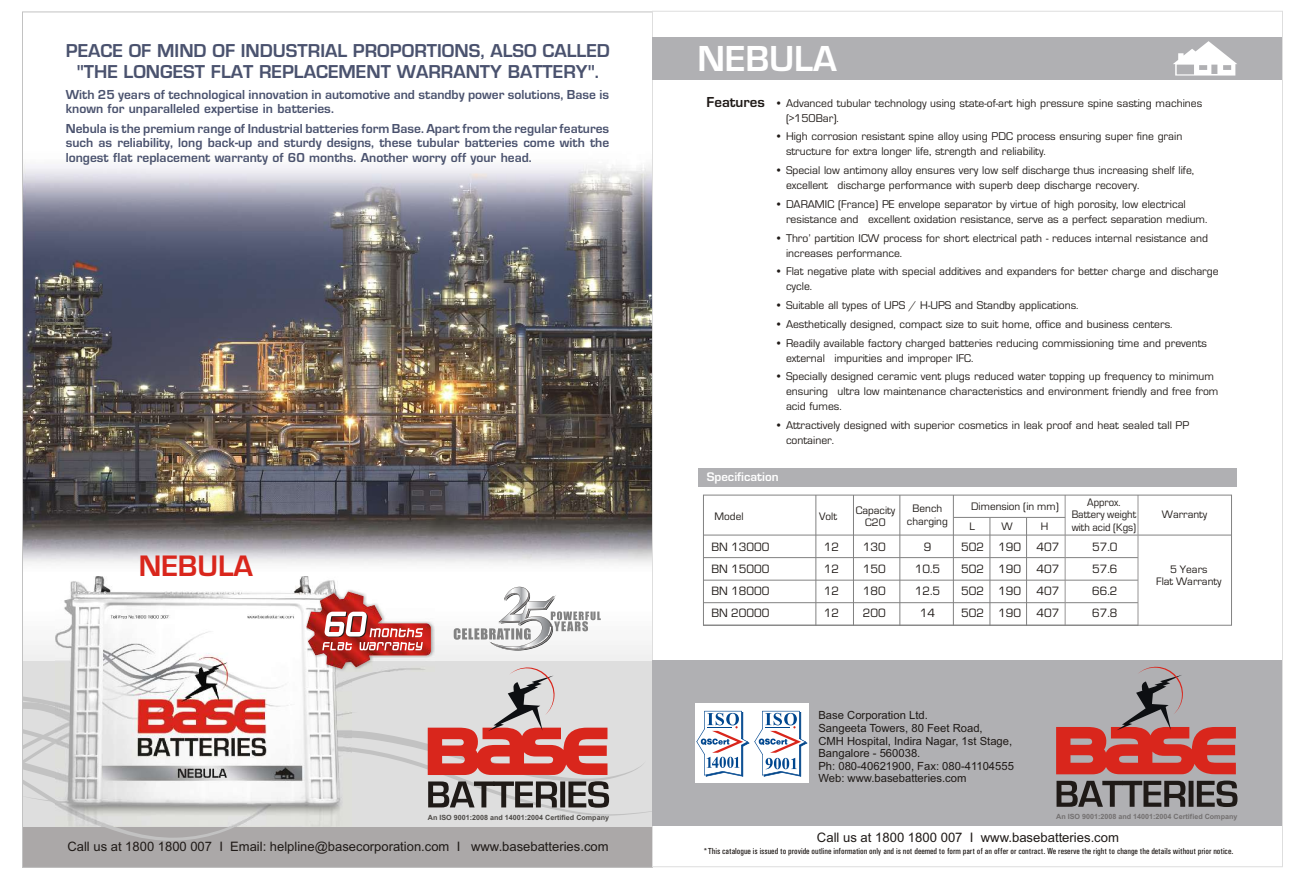
<style>
.page{position:relative;width:1305px;height:878px;background:#fff}
.page>*{position:absolute;margin:0;border:0;box-sizing:border-box;transform-origin:0 0}
.t1{font:700 37.5px "Eurostile";color:#fff}
.t2{font:700 30.75px "Eurostile";color:#d9261c}
.t3{font:700 19.38px/21px "Eurostile";color:#4a526e;text-align:center}
.t4{font:700 15px "Eurostile";color:#1f1a17}
.t5{font:700 13.5px/14.6px "Eurostile";color:#4a526e}
.t6{font:13.12px "Arial";color:#1f1a17}
.t7{font:13px "Arial";color:#1f1a17}
.t8{font:700 13px "Eurostile";color:#fff}
.t9{font:12.5px "Eurostile";color:#1f1a17}
.t10{font:11.62px/15px "Eurostile";color:#1f1a17}
.t11{font:11.25px/12.6px "Arial";color:#1f1a17}
.t12{font:11.25px/12.1px "Eurostile";color:#1f1a17;text-align:center}
.t13{font:11.25px/12.1px "Eurostile";color:#1f1a17;text-align:center;scale:.95 1}
.t14{font:500 condensed 8.75px "Univers";color:#1f1a17}
.t15{font:700 7.12px "Arial";color:#4d4a47}
.t16{font:700 7.12px "Arial";color:#737070}
</style>
<div class="page">
<img style="left:24px;top:164px;width:627px;height:337px">
<div style="left:22px;top:782px;width:630px;height:85px;background:#aba8a8"></div>
<img style="left:24px;top:501px;width:627px;height:63px">
<img style="left:70px;top:576px;width:266px;height:10px">
<svg style="left:22px;top:586px;width:630px;height:255px"></svg>
<div style="left:652px;top:660px;width:630px;height:165px;background:#b0b0b3"></div>
<div style="left:652px;top:37px;width:630px;height:43px;background:#b0b0b3"></div>
<div style="left:695px;top:703px;width:114px;height:79px;background:#fff"></div>
<svg style="left:696px;top:710px;width:112px;height:66px"></svg>
<svg style="left:1056px;top:666px;width:180px;height:108px"></svg>
<svg style="left:1057px;top:780px;width:181px;height:27px"></svg>
<div style="left:698px;top:468px;width:539px;height:18px;background:#b0b0b3"></div>
<hr style="left:703px;top:534px;width:529px;height:1px;background:#828282">
<hr style="left:703px;top:557px;width:435px;height:1px;background:#828282">
<hr style="left:703px;top:580px;width:435px;height:1px;background:#828282">
<hr style="left:703px;top:602px;width:435px;height:1px;background:#828282">
<hr style="left:703px;top:625px;width:435px;height:1px;background:#828282">
<hr style="left:1065px;top:495px;width:1px;height:130px;background:#969494">
<hr style="left:1026px;top:517px;width:1px;height:108px;background:#828282">
<hr style="left:900px;top:495px;width:1px;height:130px;background:#828282">
<hr style="left:816px;top:495px;width:1px;height:130px;background:#828282">
<hr style="left:853px;top:495px;width:1px;height:130px;background:#828282">
<hr style="left:953px;top:495px;width:1px;height:130px;background:#828282">
<hr style="left:990px;top:517px;width:1px;height:108px;background:#828282">
<hr style="left:1138px;top:495px;width:1px;height:130px;background:#969494">
<hr style="left:953px;top:517px;width:112px;height:1px;background:#828282">
<div style="left:703px;top:494px;width:529px;height:131px;border:1px solid #828282"></div>
<svg style="left:1173px;top:41px;width:64px;height:35px"></svg>
<h3 class="t3" style="left:66px;top:42px;width:546px">PEACE OF MIND OF INDUSTRIAL PROPORTIONS, ALSO CALLED "THE LONGEST FLAT REPLACEMENT WARRANTY BATTERY".</h3>
<p class="t5" style="left:66px;top:88px;width:545px">With 25 years of technological innovation in automotive and standby power solutions, Base is known for unparalleled expertise in batteries.</p>
<p class="t5" style="left:66px;top:122px;width:545px;text-align:justify">Nebula is the premium range of Industrial batteries form Base. Apart from the regular features such as reliability, long back-up and sturdy designs, these tubular batteries come with the longest flat replacement warranty of 60 months. Another worry off your head.</p>
<h2 class="t2" style="left:139px;top:555px;width:116px">NEBULA</h2>
<p class="t15" style="left:428px;top:814px;width:183px">An ISO 9001:2008 and 14001:2004 Certified Company</p>
<p class="t7" style="left:67px;top:841px;width:543px">Call us at 1800 1800 007 I Email: helpline@basecorporation.com I www.basebatteries.com</p>
<h1 class="t1" style="left:698px;top:46px;width:141px">NEBULA</h1>
<p class="t4" style="left:707px;top:96px;width:60px">Features</p>
<p class="t10" style="left:786px;top:96px;width:418px;text-indent:-9px">• Advanced tubular technology using state-of-art high pressure spine sasting machines (&gt;150Bar).</p>
<p class="t10" style="left:786px;top:130px;width:398px;text-indent:-9px">• High corrosion resistant spine alloy using PDC process ensuring super fine grain structure for extra longer life, strength and reliability.</p>
<p class="t10" style="left:786px;top:164px;width:410px;text-indent:-9px">• Special low antimony alloy ensures very low self discharge thus increasing shelf life, excellent discharge performance with superb deep discharge recovery.</p>
<p class="t10" style="left:786px;top:198px;width:423px;text-indent:-9px">• DARAMIC (France) PE envelope separator by virtue of high porosity, low electrical resistance and excellent oxidation resistance, serve as a perfect separation medium.</p>
<p class="t10" style="left:786px;top:231px;width:424px;text-indent:-9px">• Thro’ partition ICW process for short electrical path - reduces internal resistance and increases performance.</p>
<p class="t10" style="left:786px;top:265px;width:434px;text-indent:-9px">• Flat negative plate with special additives and expanders for better charge and discharge cycle.</p>
<p class="t10" style="left:777px;top:299px;width:303px">• Suitable all types of UPS / H-UPS and Standby applications.</p>
<p class="t10" style="left:777px;top:318px;width:397px">• Aesthetically designed, compact size to suit home, office and business centers.</p>
<p class="t10" style="left:786px;top:336px;width:423px;text-indent:-9px">• Readily available factory charged batteries reducing commissioning time and prevents external impurities and improper IFC.</p>
<p class="t10" style="left:786px;top:370px;width:434px;text-indent:-9px">• Specially designed ceramic vent plugs reduced water topping up frequency to minimum ensuring ultra low maintenance characteristics and environment friendly and free from acid fumes.</p>
<p class="t10" style="left:786px;top:419px;width:405px;text-indent:-9px">• Attractively designed with superior cosmetics in leak proof and heat sealed tall PP container.</p>
<p class="t8" style="left:707px;top:472px;width:73px">Specification</p>
<p class="t12" style="left:715px;top:511px;width:30px">Model</p>
<p class="t12" style="left:819px;top:511px;width:19px">Volt</p>
<p class="t12" style="left:856px;top:505px;width:41px">Capacity<br>C20</p>
<p class="t12" style="left:907px;top:503px;width:42px">Bench charging</p>
<p class="t12" style="left:971px;top:501px;width:89px">Dimension (in mm)</p>
<p class="t12" style="left:970px;top:521px;width:7px">L</p>
<p class="t12" style="left:1001px;top:521px;width:13px">W</p>
<p class="t12" style="left:1041px;top:521px;width:9px">H</p>
<p class="t13" style="left:1072px;top:497px;width:69px">Approx.<br>Battery weight with acid (Kgs)</p>
<p class="t9" style="left:712px;top:542px;width:59px">BN 13000</p>
<p class="t9" style="left:824px;top:542px;width:17px">12</p>
<p class="t9" style="left:863px;top:542px;width:25px">130</p>
<p class="t9" style="left:924px;top:542px;width:9px">9</p>
<p class="t9" style="left:961px;top:542px;width:100px">502 190 407</p>
<p class="t9" style="left:1092px;top:542px;width:27px">57.0</p>
<p class="t9" style="left:712px;top:564px;width:59px">BN 15000</p>
<p class="t9" style="left:824px;top:564px;width:17px">12</p>
<p class="t9" style="left:863px;top:564px;width:25px">150</p>
<p class="t9" style="left:915px;top:564px;width:27px">10.5</p>
<p class="t9" style="left:961px;top:564px;width:100px">502 190 407</p>
<p class="t9" style="left:1092px;top:564px;width:27px">57.6</p>
<p class="t9" style="left:712px;top:586px;width:59px">BN 18000</p>
<p class="t9" style="left:824px;top:586px;width:17px">12</p>
<p class="t9" style="left:863px;top:586px;width:25px">180</p>
<p class="t9" style="left:915px;top:586px;width:27px">12.5</p>
<p class="t9" style="left:961px;top:586px;width:100px">502 190 407</p>
<p class="t9" style="left:1092px;top:586px;width:27px">66.2</p>
<p class="t9" style="left:712px;top:608px;width:59px">BN 20000</p>
<p class="t9" style="left:824px;top:608px;width:17px">12</p>
<p class="t9" style="left:863px;top:608px;width:24px">200</p>
<p class="t9" style="left:920px;top:608px;width:17px">14</p>
<p class="t9" style="left:961px;top:608px;width:100px">502 190 407</p>
<p class="t9" style="left:1092px;top:608px;width:27px">67.8</p>
<p class="t12" style="left:1162px;top:510px;width:47px">Warranty</p>
<p class="t12" style="left:1156px;top:564px;width:67px">5 Years<br>Flat Warranty</p>
<p class="t11" style="left:818px;top:710px;width:197px">Base Corporation Ltd.<br>Sangeeta Towers, 80 Feet Road,<br>CMH Hospital, Indira Nagar, 1st Stage,<br>Bangalore - 560038.<br>Ph: 080-40621900, Fax: 080-41104555<br>Web: www.basebatteries.com</p>
<p class="t16" style="left:1056px;top:814px;width:183px">An ISO 9001:2008 and 14001:2004 Certified Company</p>
<p class="t6" style="left:817px;top:832px;width:304px">Call us at 1800 1800 007 I www.basebatteries.com</p>
<p class="t14" style="left:704px;top:847px;width:531px">*This catalogue is issued to provide outline information only and is not deemed to form part of an offer or contract. We reserve the right to change the details without prior notice.</p>
</div>
